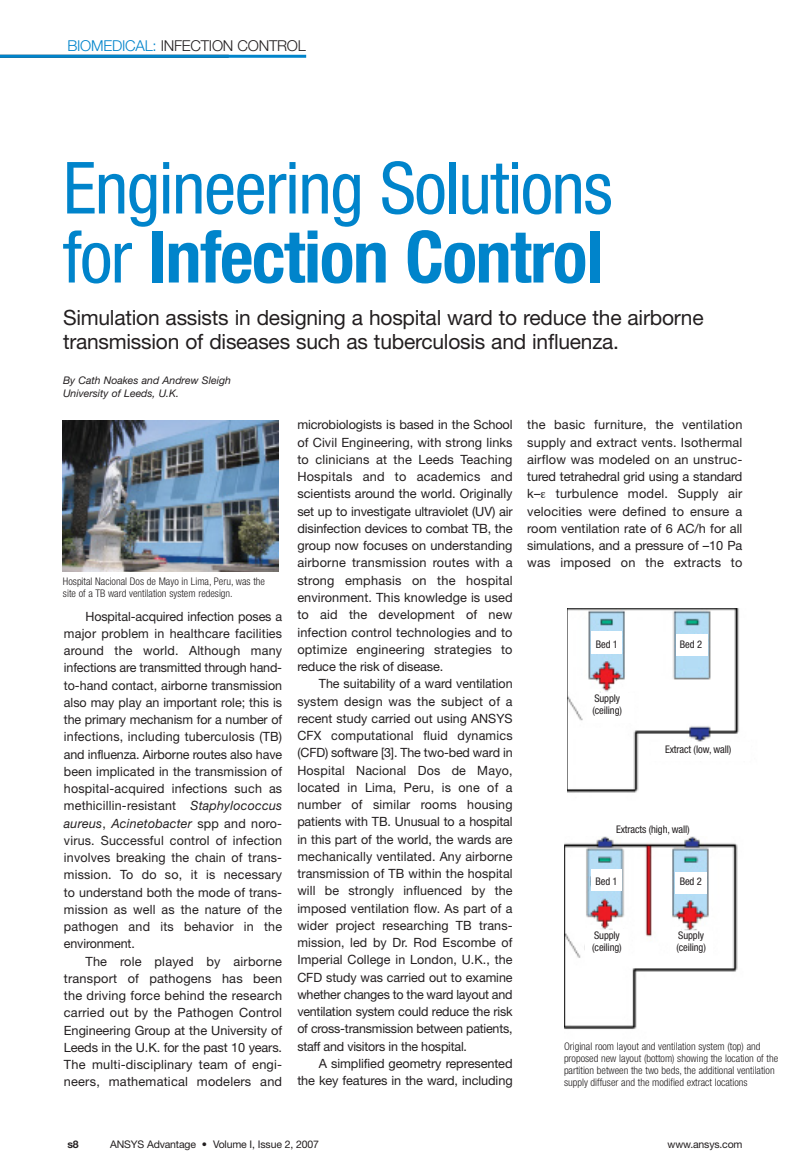
<style>
.page{position:relative;width:810px;height:1175px;background:#fff}
.page>*{position:absolute;margin:0;border:0;box-sizing:border-box;transform-origin:0 0}
.t1{font:condensed 72px/69px "Helvetica Neue";letter-spacing:-.02em;color:#0084cb}
.t2{font:21px/24px "Helvetica Neue";letter-spacing:-.01em;color:#231f20}
.t3{font:300 15px "Helvetica Neue";letter-spacing:-.015em;color:#231f20}
.t4{font:12.75px/17.2px "Helvetica Neue";letter-spacing:-.005em;color:#231f20;text-align:justify}
.t5{font:300 condensed 10.5px/12px "Helvetica Neue";color:#231f20}
.t6{font:condensed 10.5px/12px "Helvetica Neue";letter-spacing:-.01em;color:#231f20}
.t7{font:italic 10.5px/13.5px "Helvetica Neue";color:#231f20}
.t8{font:10.5px "Helvetica Neue";letter-spacing:-.015em;color:#231f20}
.t9{font:700 10.5px "Helvetica Neue";color:#231f20}
.s1{color:#0084cb}
.s2{font-weight:700}
.s3{font-style:italic}
</style>
<div class="page">
<img style="left:63px;top:421px;width:215px;height:150px">
<img style="left:564px;top:836px;width:174px;height:194px">
<img style="left:591px;top:869px;width:31px;height:21px">
<img style="left:675px;top:872px;width:31px;height:21px">
<svg style="left:669px;top:926px;width:44px;height:35px"></svg>
<img style="left:567px;top:608px;width:172px;height:185px">
<img style="left:591px;top:632px;width:31px;height:21px">
<img style="left:677px;top:634px;width:30px;height:22px">
<svg style="left:586px;top:688px;width:49px;height:35px"></svg>
<svg style="left:670px;top:688px;width:44px;height:35px"></svg>
<div style="left:652px;top:742px;width:98px;height:19px;background:#fff"></div>
<svg style="left:585px;top:924px;width:44px;height:35px"></svg>
<hr style="left:0;top:55px;width:306px;height:3px;background:#0084cb">
<p class="t3" style="left:68px;top:40px;width:240px"><span class="s1">BIOMEDICAL:</span> INFECTION CONTROL</p>
<h1 class="t1" style="left:63px;top:160px;width:551px">Engineering Solutions for <span class="s2">Infection Control</span></h1>
<h2 class="t2" style="left:63px;top:308px;width:642px">Simulation assists in designing a hospital ward to reduce the airborne transmission of diseases such as tuberculosis and influenza.</h2>
<p class="t7" style="left:63px;top:374px;width:169px">By Cath Noakes and Andrew Sleigh<br>University of Leeds, U.K.</p>
<p class="t5" style="left:63px;top:576px;width:204px">Hospital Nacional Dos de Mayo in Lima, Peru, was the site of a TB ward ventilation system redesign.</p>
<p class="t4" style="left:64px;top:608px;width:220px;text-indent:22px">Hospital-acquired infection poses a major problem in healthcare facilities around the world. Although many infections are transmitted through hand&shy;to-hand contact, airborne transmission also may play an important role; this is the primary mechanism for a number of infections, including tuberculosis (TB) and influenza. Airborne routes also have been implicated in the transmission of hospital-acquired infections such as methicillin-resistant <span class="s3">Staphylococcus aureus</span>, <span class="s3">Acinetobacter</span> spp and noro&shy;virus. Successful control of infection involves breaking the chain of trans&shy;mission. To do so, it is necessary to understand both the mode of trans&shy;mission as well as the nature of the pathogen and its behavior in the environment.</p>
<p class="t4" style="left:64px;top:953px;width:220px;text-indent:22px">The role played by airborne transport of pathogens has been the driving force behind the research carried out by the Pathogen Control Engineering Group at the University of Leeds in the U.K. for the past 10 years.<br>The multi-disciplinary team of engi&shy;neers, mathematical modelers and</p>
<p class="t4" style="left:297px;top:417px;width:217px">microbiologists is based in the School of Civil Engineering, with strong links to clinicians at the Leeds Teaching Hospitals and to academics and scientists around the world. Originally set up to investigate ultraviolet (UV) air disinfection devices to combat TB, the group now focuses on understanding airborne transmission routes with a strong emphasis on the hospital environment. This knowledge is used to aid the development of new infection control technologies and to optimize engineering strategies to reduce the risk of disease.</p>
<p class="t4" style="left:297px;top:676px;width:217px;text-indent:22px">The suitability of a ward ventilation system design was the subject of a recent study carried out using ANSYS CFX computational fluid dynamics (CFD) software [3]. The two-bed ward in Hospital Nacional Dos de Mayo, located in Lima, Peru, is one of a number of similar rooms housing patients with TB. Unusual to a hospital in this part of the world, the wards are mechanically ventilated. Any airborne transmission of TB within the hospital will be strongly influenced by the imposed ventilation flow. As part of a wider project researching TB trans&shy;mission, led by Dr. Rod Escombe of Imperial College in London, U.K., the CFD study was carried out to examine whether changes to the ward layout and ventilation system could reduce the risk of cross-transmission between patients, staff and visitors in the hospital.</p>
<p class="t4" style="left:297px;top:1056px;width:217px;text-align:right">A simplified geometry represented<br>the key features in the ward, including</p>
<p class="t4" style="left:527px;top:417px;width:217px">the basic furniture, the ventilation supply and extract vents. Isothermal airflow was modeled on an unstruc&shy;tured tetrahedral grid using a standard k– turbulence model. Supply air velocities were defined to ensure a room ventilation rate of 6 AC/h for all simulations, and a pressure of –10 Pa was imposed on the extracts to</p>
<p class="t6" style="left:596px;top:639px;width:24px">Bed 1</p>
<p class="t6" style="left:680px;top:639px;width:24px">Bed 2</p>
<p class="t6" style="left:592px;top:693px;width:31px">Supply (ceiling)</p>
<p class="t6" style="left:665px;top:744px;width:68px">Extract (low, wall)</p>
<p class="t6" style="left:616px;top:823px;width:75px">Extracts (high, wall)</p>
<p class="t6" style="left:596px;top:876px;width:24px">Bed 1</p>
<p class="t6" style="left:680px;top:876px;width:24px">Bed 2</p>
<p class="t6" style="left:592px;top:930px;width:31px">Supply (ceiling)</p>
<p class="t6" style="left:676px;top:930px;width:31px">Supply (ceiling)</p>
<p class="t5" style="left:564px;top:1041px;width:216px">Original room layout and ventilation system (top) and proposed new layout (bottom) showing the location of the partition between the two beds, the additional ventilation supply diffuser and the modified extract locations</p>
<p class="t9" style="left:67px;top:1140px;width:13px">s8</p>
<p class="t8" style="left:110px;top:1140px;width:210px">ANSYS Advantage • Volume I, Issue 2, 2007</p>
<p class="t8" style="left:668px;top:1140px;width:76px">www.ansys.com</p>
</div>
